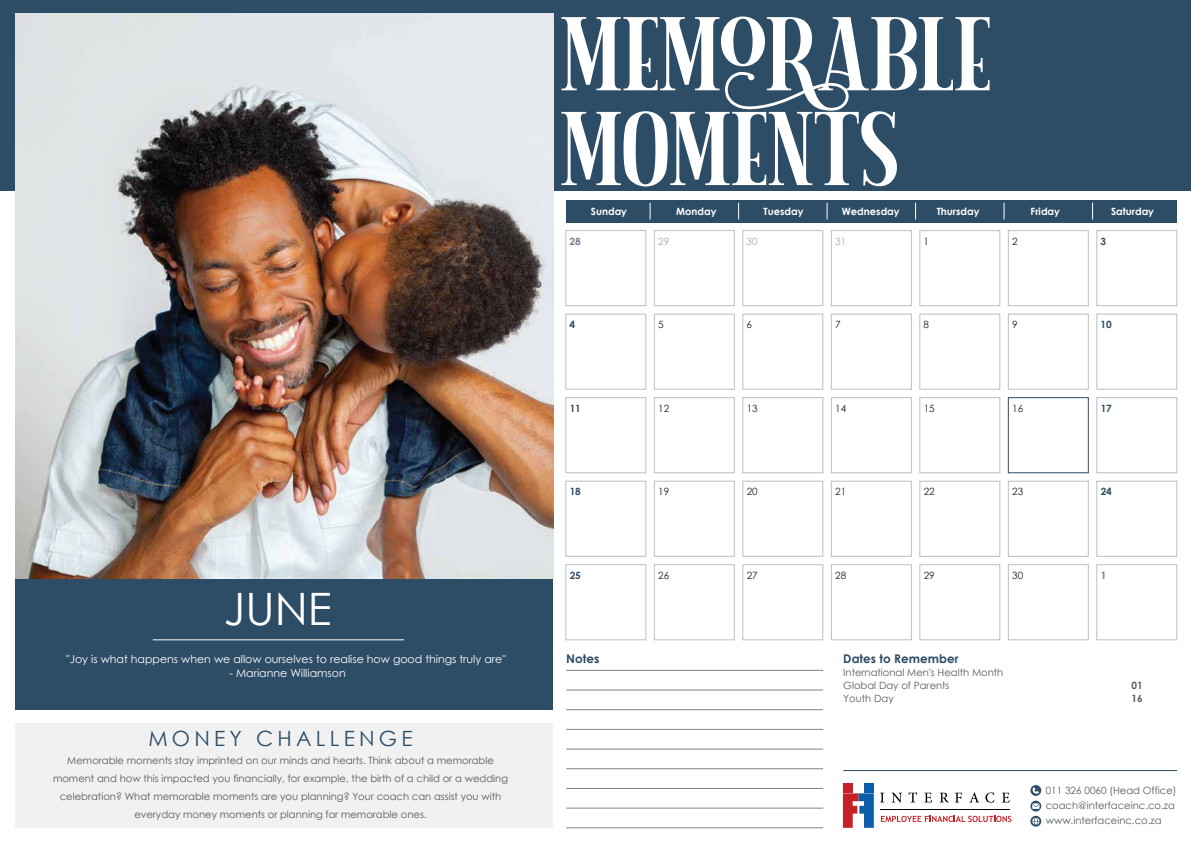
<style>
.page{position:relative;width:1191px;height:842px;background:#fff}
.page>*{position:absolute;margin:0;border:0;box-sizing:border-box;transform-origin:0 0}
.t1{font:101.2px/94.8px "Gt Herina";color:#fff}
.t2{font:44.7px "Century Gothic";color:#fff}
.t3{font:21px "Century Gothic";letter-spacing:.2em;color:#2d4c66}
.t4{font:700 12px "Century Gothic";color:#2d4c66}
.t5{font:11px "Century Gothic";color:#fff}
.t6{font:10px/18px "Century Gothic";color:#58595b;text-align:center}
.t7{font:10px/15px "Century Gothic";color:#595a5c}
.t8{font:700 10px "Century Gothic";color:#fff}
.t9{font:10px "Century Gothic";color:#231f20}
.t10{font:700 10px "Century Gothic";color:#2d4c66}
.t11{font:10px "Century Gothic";color:#a7a9ac}
.t12{font:700 10px "Century Gothic";color:#595a5c}
.t13{font:700 10px "Century Gothic";color:#747d92}
</style>
<div class="page">
<div style="left:831px;top:230px;width:80px;height:76px;border:1px solid #bcbec0"></div>
<div style="left:742px;top:230px;width:81px;height:76px;border:1px solid #bcbec0"></div>
<div style="left:654px;top:230px;width:80px;height:76px;border:1px solid #bcbec0"></div>
<div style="left:565px;top:230px;width:81px;height:76px;border:1px solid #bcbec0"></div>
<div style="left:919px;top:230px;width:81px;height:76px;border:1px solid #bcbec0"></div>
<div style="left:1008px;top:230px;width:80px;height:76px;border:1px solid #bcbec0"></div>
<div style="left:1096px;top:230px;width:81px;height:76px;border:1px solid #bcbec0"></div>
<div style="left:831px;top:314px;width:80px;height:75px;border:1px solid #bcbec0"></div>
<div style="left:742px;top:314px;width:81px;height:75px;border:1px solid #bcbec0"></div>
<div style="left:654px;top:314px;width:80px;height:75px;border:1px solid #bcbec0"></div>
<div style="left:565px;top:314px;width:81px;height:75px;border:1px solid #bcbec0"></div>
<div style="left:919px;top:314px;width:81px;height:75px;border:1px solid #bcbec0"></div>
<div style="left:1008px;top:314px;width:80px;height:75px;border:1px solid #bcbec0"></div>
<div style="left:1096px;top:314px;width:81px;height:75px;border:1px solid #bcbec0"></div>
<div style="left:831px;top:397px;width:80px;height:76px;border:1px solid #bcbec0"></div>
<div style="left:742px;top:397px;width:81px;height:76px;border:1px solid #bcbec0"></div>
<div style="left:654px;top:397px;width:80px;height:76px;border:1px solid #bcbec0"></div>
<div style="left:565px;top:397px;width:81px;height:76px;border:1px solid #bcbec0"></div>
<div style="left:919px;top:397px;width:81px;height:76px;border:1px solid #bcbec0"></div>
<div style="left:1007px;top:397px;width:81px;height:76px;border:1px solid #2d4c66"></div>
<div style="left:1096px;top:397px;width:81px;height:76px;border:1px solid #bcbec0"></div>
<div style="left:831px;top:481px;width:80px;height:75px;border:1px solid #bcbec0"></div>
<div style="left:742px;top:481px;width:81px;height:75px;border:1px solid #bcbec0"></div>
<div style="left:654px;top:481px;width:80px;height:75px;border:1px solid #bcbec0"></div>
<div style="left:565px;top:481px;width:81px;height:75px;border:1px solid #bcbec0"></div>
<div style="left:919px;top:481px;width:81px;height:75px;border:1px solid #bcbec0"></div>
<div style="left:1008px;top:481px;width:80px;height:75px;border:1px solid #bcbec0"></div>
<div style="left:1096px;top:481px;width:81px;height:75px;border:1px solid #bcbec0"></div>
<div style="left:831px;top:564px;width:80px;height:76px;border:1px solid #bcbec0"></div>
<div style="left:742px;top:564px;width:81px;height:76px;border:1px solid #bcbec0"></div>
<div style="left:654px;top:564px;width:80px;height:76px;border:1px solid #bcbec0"></div>
<div style="left:565px;top:564px;width:81px;height:76px;border:1px solid #bcbec0"></div>
<div style="left:919px;top:564px;width:81px;height:76px;border:1px solid #bcbec0"></div>
<div style="left:1008px;top:564px;width:80px;height:76px;border:1px solid #bcbec0"></div>
<div style="left:1096px;top:564px;width:81px;height:76px;border:1px solid #bcbec0"></div>
<div style="left:864px;top:783px;width:9px;height:9px;background:#095da9"></div>
<div style="left:843px;top:783px;width:9px;height:9px;background:#c72128"></div>
<svg style="left:843px;top:793px;width:30px;height:35px"></svg>
<svg style="left:880px;top:793px;width:4px;height:9px"></svg>
<svg style="left:891px;top:793px;width:11px;height:9px"></svg>
<svg style="left:908px;top:792px;width:9px;height:10px"></svg>
<svg style="left:924px;top:793px;width:8px;height:9px"></svg>
<svg style="left:940px;top:793px;width:8px;height:9px"></svg>
<svg style="left:955px;top:793px;width:6px;height:9px"></svg>
<svg style="left:970px;top:792px;width:9px;height:10px"></svg>
<svg style="left:985px;top:792px;width:9px;height:11px"></svg>
<svg style="left:1002px;top:793px;width:7px;height:9px"></svg>
<svg style="left:881px;top:816px;width:130px;height:6px"></svg>
<hr style="left:880px;top:810px;width:130px;height:1px;background:#010101">
<hr style="left:566px;top:690px;width:257px;height:1px;background:#808285">
<hr style="left:566px;top:670px;width:257px;height:1px;background:#808285">
<hr style="left:566px;top:709px;width:257px;height:1px;background:#808285">
<hr style="left:566px;top:729px;width:257px;height:1px;background:#808285">
<hr style="left:566px;top:768px;width:257px;height:1px;background:#808285">
<hr style="left:843px;top:770px;width:334px;height:1px;background:#2d4c66">
<hr style="left:566px;top:749px;width:257px;height:1px;background:#808285">
<hr style="left:566px;top:788px;width:257px;height:1px;background:#808285">
<hr style="left:566px;top:808px;width:257px;height:1px;background:#808285">
<hr style="left:566px;top:827px;width:257px;height:1px;background:#808285">
<div style="left:16px;top:576px;width:537px;height:134px;background:#2d4c66"></div>
<hr style="left:153px;top:639px;width:251px;height:1px;background:#fff">
<div style="left:16px;top:723px;width:537px;height:105px;background:#f1f1f2"></div>
<div style="left:1030px;top:785px;width:11px;height:11px;background:#2d4c66;border-radius:50%"></div>
<svg style="left:1032px;top:787px;width:7px;height:7px"></svg>
<svg style="left:1030px;top:801px;width:11px;height:10px"></svg>
<svg style="left:1032px;top:803px;width:7px;height:6px"></svg>
<svg style="left:1030px;top:816px;width:11px;height:11px"></svg>
<svg style="left:1032px;top:818px;width:7px;height:7px"></svg>
<div style="left:0;top:0;width:1191px;height:191px;background:#2d4c66"></div>
<div style="left:566px;top:200px;width:610px;height:22px;background:#2d4c66"></div>
<svg style="left:649px;top:203px;width:1px;height:17px"></svg>
<svg style="left:738px;top:203px;width:1px;height:17px"></svg>
<svg style="left:826px;top:203px;width:1px;height:17px"></svg>
<svg style="left:915px;top:203px;width:1px;height:17px"></svg>
<svg style="left:1003px;top:203px;width:1px;height:17px"></svg>
<svg style="left:1092px;top:203px;width:1px;height:17px"></svg>
<img style="left:16px;top:14px;width:537px;height:564px">
<h2 class="t2" style="left:224px;top:578px;width:109px">JUNE</h2>
<p class="t5" style="left:66px;top:652px;width:441px">"Joy is what happens when we allow ourselves to realise how good things truly are"</p>
<p class="t5" style="left:229px;top:665px;width:118px">- Marianne Williamson</p>
<h3 class="t3" style="left:148px;top:724px;width:266px">MONEY CHALLENGE</h3>
<p class="t6" style="left:53px;top:751px;width:456px">Memorable moments stay imprinted on our minds and hearts. Think about a memorable moment and how this impacted you financially, for example, the birth of a child or a wedding celebration? What memorable moments are you planning? Your coach can assist you with everyday money moments or planning for memorable ones.</p>
<h1 class="t1" style="left:560px;top:8px;width:432px">MEMORABLE<br>MOMENTS</h1>
<p class="t8" style="left:591px;top:204px;width:38px">Sunday</p>
<p class="t8" style="left:676px;top:204px;width:42px">Monday</p>
<p class="t8" style="left:763px;top:204px;width:42px">Tuesday</p>
<p class="t8" style="left:842px;top:204px;width:59px">Wednesday</p>
<p class="t8" style="left:936px;top:204px;width:44px">Thursday</p>
<p class="t8" style="left:1030px;top:204px;width:31px">Friday</p>
<p class="t8" style="left:1111px;top:204px;width:44px">Saturday</p>
<p class="t8" style="left:939px;top:204px;width:40px">Thurday</p>
<p class="t13" style="left:569px;top:233px;width:13px">28</p>
<p class="t11" style="left:658px;top:234px;width:13px">29</p>
<p class="t11" style="left:746px;top:234px;width:13px">30</p>
<p class="t11" style="left:835px;top:234px;width:13px">31</p>
<p class="t9" style="left:923px;top:234px;width:7px">1</p>
<p class="t9" style="left:1012px;top:234px;width:7px">2</p>
<p class="t10" style="left:1100px;top:233px;width:7px">3</p>
<p class="t10" style="left:569px;top:317px;width:7px">4</p>
<p class="t9" style="left:658px;top:317px;width:7px">5</p>
<p class="t9" style="left:746px;top:317px;width:7px">6</p>
<p class="t9" style="left:835px;top:317px;width:7px">7</p>
<p class="t9" style="left:923px;top:317px;width:7px">8</p>
<p class="t9" style="left:1012px;top:317px;width:7px">9</p>
<p class="t10" style="left:1100px;top:317px;width:13px">10</p>
<p class="t10" style="left:569px;top:400px;width:13px">11</p>
<p class="t9" style="left:658px;top:401px;width:13px">12</p>
<p class="t9" style="left:746px;top:401px;width:13px">13</p>
<p class="t9" style="left:835px;top:401px;width:13px">14</p>
<p class="t9" style="left:923px;top:401px;width:13px">15</p>
<p class="t9" style="left:1012px;top:401px;width:13px">16</p>
<p class="t10" style="left:1100px;top:400px;width:13px">17</p>
<p class="t10" style="left:569px;top:484px;width:13px">18</p>
<p class="t9" style="left:658px;top:485px;width:13px">19</p>
<p class="t9" style="left:746px;top:485px;width:13px">20</p>
<p class="t9" style="left:835px;top:485px;width:13px">21</p>
<p class="t9" style="left:923px;top:484px;width:13px">22</p>
<p class="t9" style="left:1012px;top:485px;width:13px">23</p>
<p class="t10" style="left:1100px;top:484px;width:13px">24</p>
<p class="t10" style="left:570px;top:567px;width:13px">25</p>
<p class="t9" style="left:658px;top:568px;width:13px">26</p>
<p class="t9" style="left:746px;top:568px;width:13px">27</p>
<p class="t9" style="left:835px;top:568px;width:13px">28</p>
<p class="t9" style="left:923px;top:568px;width:13px">29</p>
<p class="t9" style="left:1012px;top:568px;width:13px">30</p>
<p class="t13" style="left:1100px;top:567px;width:7px">1</p>
<p class="t4" style="left:566px;top:649px;width:35px">Notes</p>
<p class="t4" style="left:843px;top:649px;width:117px">Dates to Remember</p>
<p class="t7" style="left:843px;top:665px;width:161px;line-height:13px">International Men's Health Month<br>Global Day of Parents</p>
<p class="t12" style="left:1131px;top:677px;width:13px">01</p>
<p class="t7" style="left:843px;top:690px;width:52px">Youth Day</p>
<p class="t12" style="left:1131px;top:690px;width:13px">16</p>
<p class="t7" style="left:1045px;top:783px;width:132px">011 326 0060 (Head Office) coach@interfaceinc.co.za www.interfaceinc.co.za</p>
</div>
